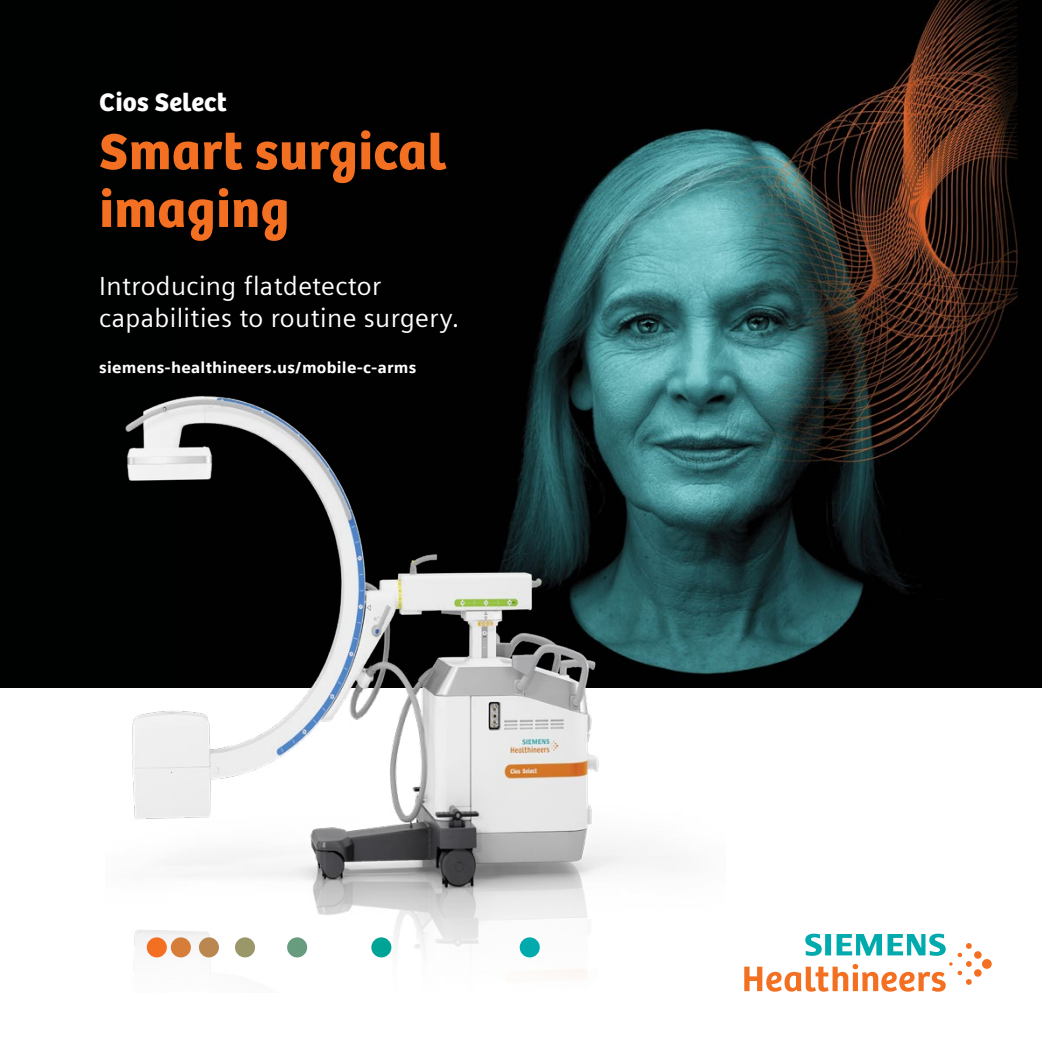
<style>
.page{position:relative;width:1042px;height:1042px;background:#fff}
.page>*{position:absolute;margin:0;border:0;box-sizing:border-box;transform-origin:0 0}
.t1{font:52.5px/57.8px "SH Bree Headline Regular";letter-spacing:.01em;color:#f36f21}
.t2{font:26.25px/31.5px "Siemens Sans";letter-spacing:.015em;color:#fff}
.t3{font:26.25px "SH Bree Headline Regular";letter-spacing:.01em;color:#fff}
.t4{font:900 15.75px "Siemens Sans";letter-spacing:.015em;color:#fff}
</style>
<div class="page">
<svg style="left:744px;top:933px;width:248px;height:59px"></svg>
<div style="left:0;top:0;width:1042px;height:687px;background:#000101"></div>
<img style="left:530px;top:0;width:489px;height:673px">
<img style="left:105px;top:383px;width:620px;height:603px">
<div style="left:147px;top:937px;width:20px;height:20px;background:#f36f21;border-radius:50%"></div>
<div style="left:171px;top:937px;width:20px;height:20px;background:#d67d39;border-radius:50%"></div>
<div style="left:199px;top:937px;width:20px;height:20px;background:#bb8750;border-radius:50%"></div>
<div style="left:235px;top:937px;width:20px;height:20px;background:#9a9769;border-radius:50%"></div>
<div style="left:287px;top:937px;width:20px;height:20px;background:#679c7f;border-radius:50%"></div>
<div style="left:371px;top:937px;width:20px;height:20px;background:#00a496;border-radius:50%"></div>
<div style="left:520px;top:937px;width:20px;height:20px;background:#00aaad;border-radius:50%"></div>
<p class="t3" style="left:99px;top:82px;width:129px">Cios Select</p>
<h1 class="t1" style="left:99px;top:121px;width:349px">Smart surgical imaging</h1>
<p class="t2" style="left:99px;top:269px;width:362px">Introducing flatdetector capabilities to routine surgery.</p>
<p class="t4" style="left:99px;top:354px;width:319px">siemens-healthineers.us/mobile-c-arms</p>
</div>
